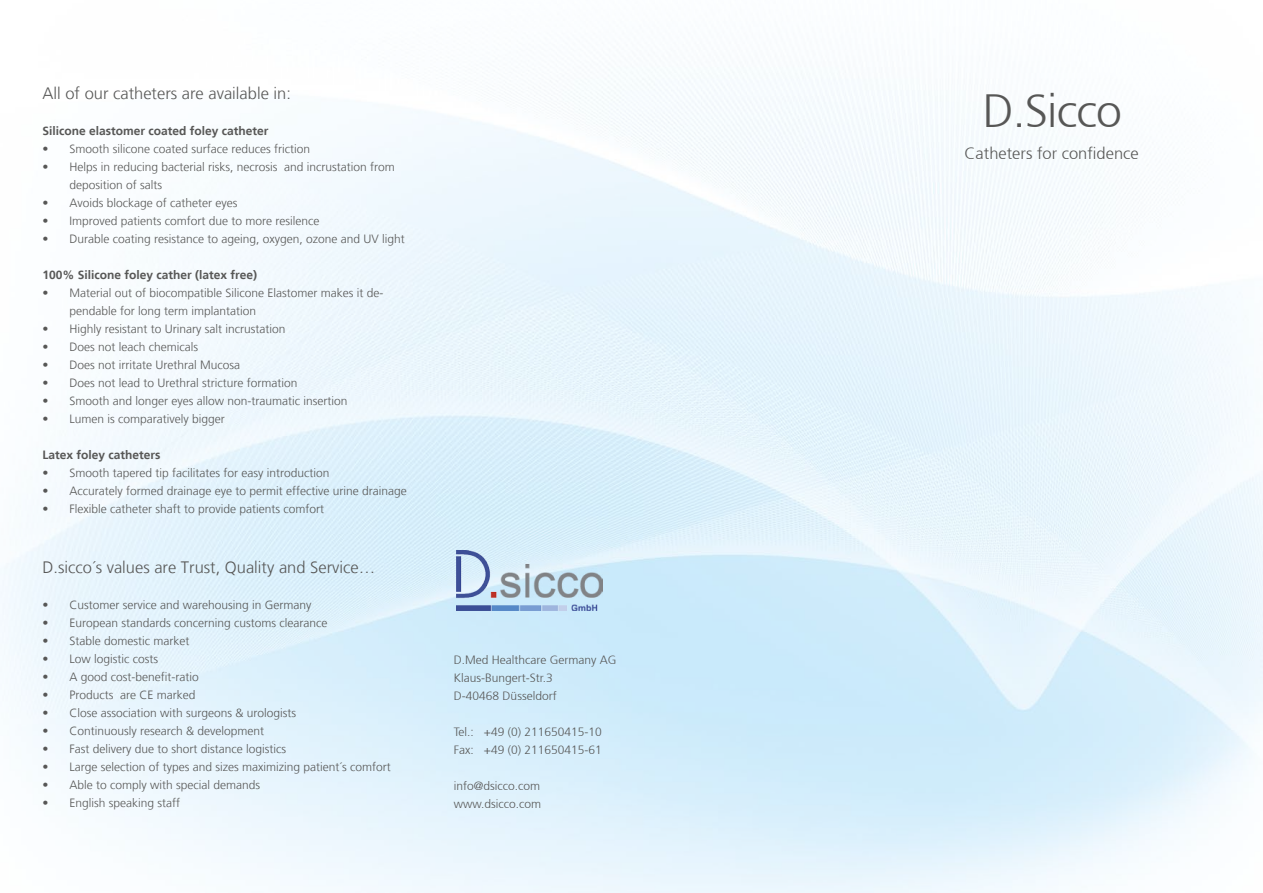
<style>
.page{position:relative;width:1263px;height:893px;background:#fff}
.page>*{position:absolute;margin:0;border:0;box-sizing:border-box;transform-origin:0 0}
.t1{font:300 46.5px "Frutiger";letter-spacing:-.02em;color:#575756}
.t2{font:300 16.5px "Frutiger LT";color:#575756}
.t3{font:300 16.5px "Frutiger";color:#575756}
.t4{font:300 12px/18px "Frutiger LT";color:#575756}
.t5{font:300 12px/18px "Frutiger";color:#575756}
.t6{font:700 12px "Frutiger LT";color:#575756}
</style>
<div class="page">
<img style="left:0;top:69px;width:1263px;height:824px">
<img style="left:456px;top:551px;width:147px;height:59px">
<h2 class="t2" style="left:43px;top:84px;width:250px">All of our catheters are available in:</h2>
<p class="t6" style="left:43px;top:123px;width:228px">Silicone elastomer coated foley catheter</p>
<p class="t4" style="left:43px;top:140px;width:269px">• Smooth silicone coated surface reduces friction</p>
<p class="t4" style="left:70px;top:158px;width:327px;text-indent:-27px">• Helps in reducing bacterial risks, necrosis and incrustation from deposition of salts</p>
<p class="t4" style="left:43px;top:194px;width:197px">• Avoids blockage of catheter eyes</p>
<p class="t4" style="left:43px;top:212px;width:279px">• Improved patients comfort due to more resilence</p>
<p class="t4" style="left:43px;top:230px;width:364px">• Durable coating resistance to ageing, oxygen, ozone and UV light</p>
<p class="t6" style="left:43px;top:267px;width:216px">100% Silicone foley cather (latex free)</p>
<p class="t4" style="left:70px;top:284px;width:316px;text-indent:-27px">• Material out of biocompatible Silicone Elastomer makes it de&shy;pendable for long term implantation</p>
<p class="t4" style="left:43px;top:320px;width:244px">• Highly resistant to Urinary salt incrustation</p>
<p class="t4" style="left:43px;top:338px;width:157px">• Does not leach chemicals</p>
<p class="t4" style="left:43px;top:356px;width:199px">• Does not irritate Urethral Mucosa</p>
<p class="t4" style="left:43px;top:374px;width:257px">• Does not lead to Urethral stricture formation</p>
<p class="t4" style="left:43px;top:392px;width:307px">• Smooth and longer eyes allow non-traumatic insertion</p>
<p class="t4" style="left:43px;top:410px;width:184px">• Lumen is comparatively bigger</p>
<p class="t6" style="left:43px;top:447px;width:120px">Latex foley catheters</p>
<p class="t4" style="left:43px;top:464px;width:289px">• Smooth tapered tip facilitates for easy introduction</p>
<p class="t4" style="left:43px;top:482px;width:366px">• Accurately formed drainage eye to permit effective urine drainage</p>
<p class="t4" style="left:43px;top:500px;width:283px">• Flexible catheter shaft to provide patients comfort</p>
<h2 class="t2" style="left:43px;top:558px;width:334px">D.sicco´s values are Trust, Quality and Service…</h2>
<p class="t4" style="left:43px;top:596px;width:271px">• Customer service and warehousing in Germany</p>
<p class="t4" style="left:43px;top:614px;width:287px">• European standards concerning customs clearance</p>
<p class="t4" style="left:43px;top:632px;width:148px">• Stable domestic market</p>
<p class="t4" style="left:43px;top:650px;width:117px">• Low logistic costs</p>
<p class="t4" style="left:43px;top:668px;width:158px">• A good cost-benefit-ratio</p>
<p class="t4" style="left:43px;top:686px;width:155px">• Products are CE marked</p>
<p class="t4" style="left:43px;top:704px;width:255px">• Close association with surgeons &amp; urologists</p>
<p class="t4" style="left:43px;top:722px;width:223px">• Continuously research &amp; development</p>
<p class="t4" style="left:43px;top:740px;width:245px">• Fast delivery due to short distance logistics</p>
<p class="t4" style="left:43px;top:758px;width:350px">• Large selection of types and sizes maximizing patient´s comfort</p>
<p class="t4" style="left:43px;top:776px;width:219px">• Able to comply with special demands</p>
<p class="t4" style="left:43px;top:794px;width:139px">• English speaking staff</p>
<p class="t5" style="left:454px;top:651px;width:164px">D.Med Healthcare Germany AG<br>Klaus-Bungert-Str.3<br>D-40468 Düsseldorf</p>
<p class="t5" style="left:454px;top:723px;width:149px">Tel.: +49 (0) 211650415-10<br>Fax: +49 (0) 211650415-61</p>
<p class="t5" style="left:454px;top:777px;width:89px">info@dsicco.com www.dsicco.com</p>
<h1 class="t1" style="left:983px;top:85px;width:141px">D.Sicco</h1>
<h2 class="t3" style="left:964px;top:144px;width:176px">Catheters for confidence</h2>
</div>
